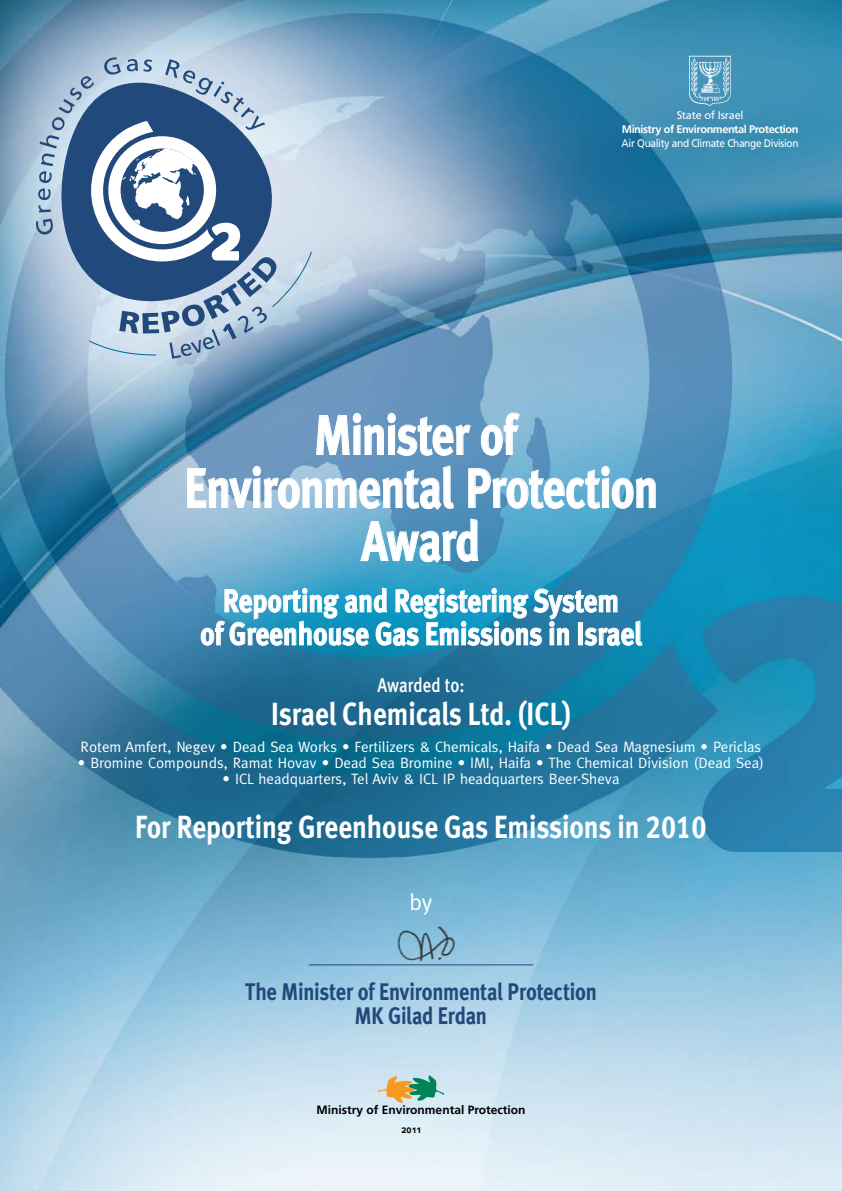
<style>
.page{position:relative;width:842px;height:1191px;background:#fff}
.page>*{position:absolute;margin:0;border:0;box-sizing:border-box;transform-origin:0 0}
.t1{font:700 56px/53px "Meta Plus";letter-spacing:-.02em;color:#fff;text-align:center;scale:.81 1}
.t2{font:32px/33px "Meta Bold LF";color:#fff;text-align:center;scale:.85 1}
.t3{font:24px/24px "Meta Bold LF";letter-spacing:-.01em;color:#21497b;text-align:center;scale:.85 1}
.t4{font:23px "Meta";color:#fff}
.t5{font:500 20px "Meta Plus";color:#fff;scale:.85 1}
.t6{font:15px "Meta";color:#fff}
.t7{font:700 12px "Frutiger";color:#000}
.t8{font:11px "Frutiger";letter-spacing:-.03em;color:#fff;scale:.92 1}
.t9{font:700 11px "Frutiger";letter-spacing:-.04em;color:#fff}
.t10{font:11px "Frutiger";letter-spacing:-.03em;color:#fff}
.t11{font:500 10.5px "Shabazi MF";color:#000;scale:.95 1}
</style>
<div class="page">
<img style="left:0;top:0;width:842px;height:1191px">
<svg style="left:689px;top:56px;width:42px;height:51px;background:#75afca"></svg>
<svg style="left:187px;top:400px;width:469px;height:163px;background:#70a7ca"></svg>
<img style="left:372px;top:926px;width:95px;height:56px">
<hr style="left:309px;top:964px;width:224px;height:1px;background:#21497b">
<svg style="left:201px;top:587px;width:441px;height:59px;background:#4aa2c5"></svg>
<svg style="left:378px;top:1075px;width:66px;height:28px;background:#a9bc9a"></svg>
<svg style="left:36px;top:57px;width:276px;height:302px;background:#8da5c0"></svg>
<p class="t10" style="left:677px;top:108px;width:68px">State of Israel</p>
<p class="t9" style="left:622px;top:122px;width:178px">Ministry of Environmental Protection</p>
<p class="t8" style="left:621px;top:136px;width:194px">Air Quality and Climate Change Division</p>
<h1 class="t1" style="left:184px;top:408px;width:587px">Minister of<br>Environmental Protection<br>Award</h1>
<h2 class="t2" style="left:200px;top:584px;width:521px">Reporting and Registering System<br>of Greenhouse Gas Emissions in Israel</h2>
<h3 class="t5" style="left:377px;top:673px;width:104px">Awarded to:</h3>
<h2 class="t2" style="left:271px;top:697px;width:354px">Israel Chemicals Ltd (. ICL(</h2>
<p class="t6" style="left:81px;top:738px;width:682px">Rotem Amfert, Negev • Dead Sea Works • Fertilizers &amp; Chemicals, Haifa • Dead Sea Magnesium • Periclas</p>
<p class="t6" style="left:78px;top:754px;width:688px">• Bromine Compounds, Ramat Hovav • Dead Sea Bromine • IMI, Haifa • The Chemical Division (Dead Sea(</p>
<p class="t6" style="left:222px;top:770px;width:398px">• ICL headquarters, Tel Aviv &amp; ICL IP headquarters Beer-Sheva</p>
<h2 class="t2" style="left:135px;top:810px;width:674px">For Reporting Greenhouse Gas Emissions in 2010</h2>
<h3 class="t4" style="left:409px;top:888px;width:25px">by</h3>
<h3 class="t3" style="left:245px;top:979px;width:415px">The Minister of Environmental Protection<br>MK Gilad Erdan</h3>
<p class="t7" style="left:316px;top:1103px;width:210px">Ministry of Environmental Protection</p>
<p class="t11" style="left:402px;top:1123px;width:22px">2011</p>
</div>
